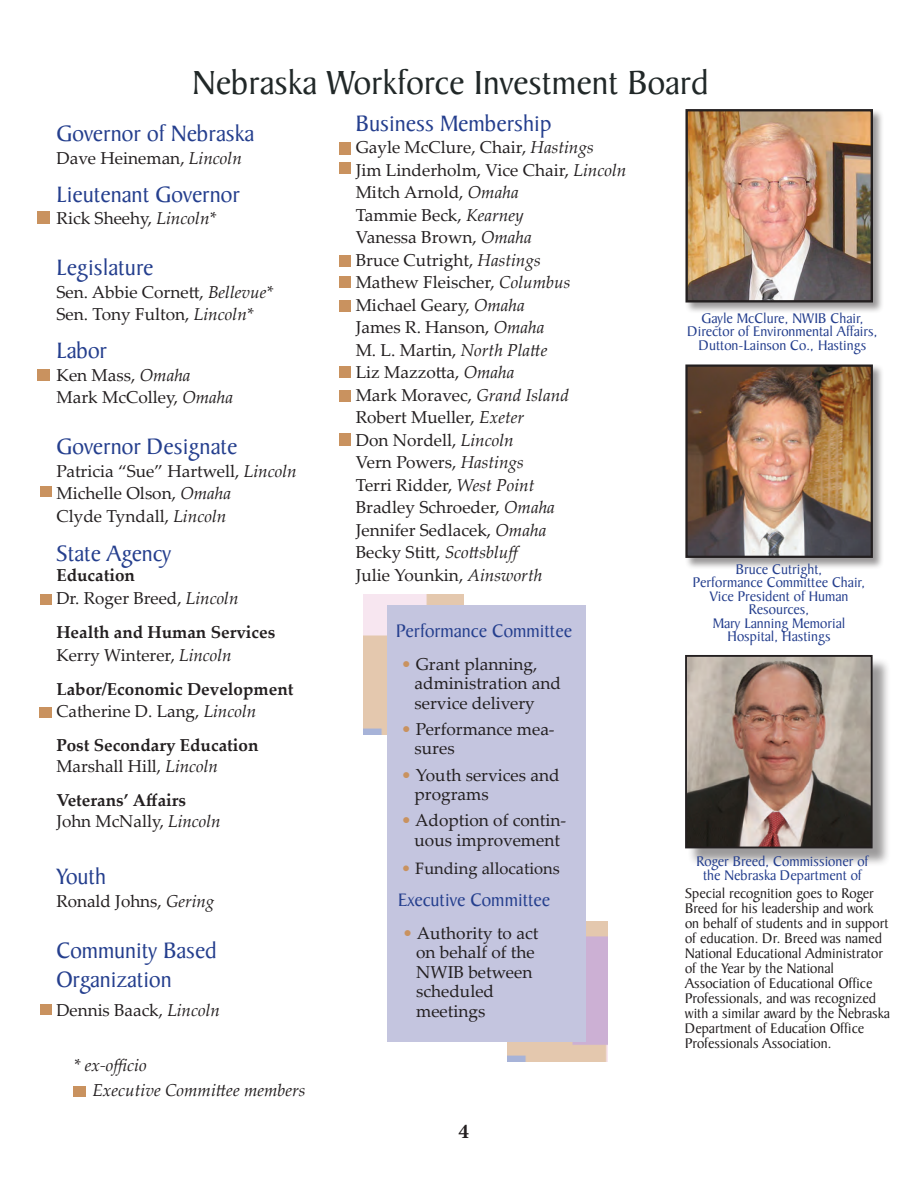
<style>
.page{position:relative;width:918px;height:1188px;background:#fff}
.page>*{position:absolute;margin:0;border:0;box-sizing:border-box;transform-origin:0 0}
.t1{font:36px "Baker Signet";color:#212828}
.t2{font:24px/28.8px "Baker Signet";color:#253f8e}
.t3{font:700 21px "Minion Pro";color:#231f20}
.t4{font:19.5px "Baker Signet";color:#253f8e}
.t5{font:17.25px/22.5px "Palatino Linotype";color:#231f20}
.t6{font:700 17.25px/22.5px "Palatino Linotype";color:#231f20}
.t7{font:italic 17.25px "Palatino Linotype";color:#231f20}
.t8{font:16.5px "Palatino Linotype";color:#231f20}
.t9{font:15px/15px "Baker Signet";color:#231f20}
.t10{font:15px/13.5px "Baker Signet";color:#253f8e;text-align:center}
.s1{font-style:italic}
.s2{font-weight:700}
.s3{font-weight:400}
.s4{font-weight:400;font-style:italic}
.s5{color:#c9925f}
</style>
<div class="page">
<img style="left:363px;top:594px;width:101px;height:141px">
<img style="left:507px;top:921px;width:101px;height:141px">
<div style="left:388px;top:605px;width:198px;height:436px;background:#c4c5df"></div>
<div style="left:685px;top:108px;width:200px;height:206px;background:#231f20;opacity:.46"></div>
<img style="left:688px;top:112px;width:182px;height:188px">
<div style="left:685px;top:109px;width:188px;height:194px;border:2px solid #231f20"></div>
<div style="left:685px;top:364px;width:199px;height:205px;background:#231f20;opacity:.46"></div>
<img style="left:688px;top:368px;width:182px;height:187px">
<div style="left:685px;top:365px;width:188px;height:193px;border:2px solid #231f20"></div>
<div style="left:687px;top:657px;width:204px;height:210px;background:#231f20;opacity:.45"></div>
<img style="left:688px;top:658px;width:182px;height:187px">
<div style="left:685px;top:655px;width:188px;height:193px;border:2px solid #231f20"></div>
<svg style="left:38px;top:212px;width:11px;height:11px"></svg>
<svg style="left:38px;top:370px;width:11px;height:10px"></svg>
<svg style="left:40px;top:486px;width:12px;height:10px"></svg>
<svg style="left:40px;top:707px;width:11px;height:11px"></svg>
<svg style="left:40px;top:1004px;width:12px;height:11px"></svg>
<svg style="left:74px;top:1086px;width:11px;height:10px"></svg>
<div style="left:340px;top:142px;width:11px;height:12px;background:#c9925f"></div>
<svg style="left:340px;top:162px;width:11px;height:12px"></svg>
<svg style="left:340px;top:255px;width:11px;height:12px"></svg>
<svg style="left:340px;top:276px;width:11px;height:12px"></svg>
<svg style="left:340px;top:300px;width:11px;height:12px"></svg>
<svg style="left:340px;top:366px;width:11px;height:12px"></svg>
<svg style="left:340px;top:390px;width:11px;height:12px"></svg>
<svg style="left:340px;top:434px;width:11px;height:11px"></svg>
<svg style="left:40px;top:594px;width:12px;height:10px"></svg>
<h1 class="t1" style="left:193px;top:63px;width:517px">Nebraska Workforce Investment Board</h1>
<h2 class="t2" style="left:57px;top:120px;width:199px">Governor of Nebraska</h2>
<p class="t5" style="left:57px;top:146px;width:187px">Dave Heineman, <span class="s1">Lincoln</span></p>
<h2 class="t2" style="left:57px;top:180px;width:185px">Lieutenant Governor</h2>
<p class="t5" style="left:57px;top:206px;width:161px">Rick Sheehy, <span class="s1">Lincoln*</span></p>
<h2 class="t2" style="left:57px;top:254px;width:98px">Legislature</h2>
<p class="t5" style="left:57px;top:280px;width:218px">Sen. Abbie Cornett, <span class="s1">Bellevue*<br></span>Sen. Tony Fulton, <span class="s1">Lincoln*</span></p>
<h2 class="t2" style="left:57px;top:337px;width:52px">Labor</h2>
<p class="t5" style="left:57px;top:363px;width:178px">Ken Mass, <span class="s1">Omaha<br></span>Mark McColley, <span class="s1">Omaha</span></p>
<h2 class="t2" style="left:57px;top:433px;width:182px">Governor Designate</h2>
<p class="t5" style="left:57px;top:459px;width:242px">Patricia “Sue” Hartwell, <span class="s1">Lincoln<br></span>Michelle Olson, <span class="s1">Omaha<br></span>Clyde Tyndall, <span class="s1">Lincoln</span></p>
<h2 class="t2" style="left:56px;top:539px;width:116px">State Agency</h2>
<p class="t5" style="left:56px;top:564px;width:184px"><span class="s2">Education<br></span>Dr. Roger Breed, <span class="s1">Lincoln</span></p>
<p class="t6" style="left:56px;top:620px;width:220px">Health and Human Services<br><span class="s3">Kerry Winterer,</span> <span class="s4">Lincoln</span></p>
<p class="t6" style="left:56px;top:677px;width:239px">Labor/Economic Development<br><span class="s3">Catherine D. Lang,</span> <span class="s4">Lincoln</span></p>
<p class="t6" style="left:56px;top:735px;width:204px;line-height:20.7px">Post Secondary Education<br><span class="s3">Marshall Hill,</span> <span class="s4">Lincoln</span></p>
<p class="t6" style="left:56px;top:790px;width:166px;line-height:20.7px">Veterans’ Affairs<br><span class="s3">John McNally,</span> <span class="s4">Lincoln</span></p>
<h2 class="t2" style="left:56px;top:863px;width:51px">Youth</h2>
<p class="t5" style="left:56px;top:889px;width:160px">Ronald Johns, <span class="s1">Gering</span></p>
<h2 class="t2" style="left:56px;top:937px;width:162px">Community Based<br>Organization</h2>
<p class="t5" style="left:56px;top:998px;width:165px">Dennis Baack, <span class="s1">Lincoln</span></p>
<p class="t7" style="left:74px;top:1053px;width:74px">* ex-officio</p>
<p class="t7" style="left:92px;top:1078px;width:215px">Executive Committee members</p>
<h2 class="t2" style="left:356px;top:110px;width:197px">Business Membership</h2>
<p class="t5" style="left:356px;top:136px;width:272px">Gayle McClure, Chair, <span class="s1">Hastings<br></span>Jim Linderholm, Vice Chair, <span class="s1">Lincoln<br></span>Mitch Arnold, <span class="s1">Omaha<br></span>Tammie Beck, <span class="s1">Kearney<br></span>Vanessa Brown, <span class="s1">Omaha<br></span>Bruce Cutright, <span class="s1">Hastings<br></span>Mathew Fleischer, <span class="s1">Columbus<br></span>Michael Geary, <span class="s1">Omaha<br></span>James R. Hanson, <span class="s1">Omaha<br></span>M. L. Martin, <span class="s1">North Platte<br></span>Liz Mazzotta, <span class="s1">Omaha<br></span>Mark Moravec, <span class="s1">Grand Island<br></span>Robert Mueller, <span class="s1">Exeter<br></span>Don Nordell, <span class="s1">Lincoln<br></span>Vern Powers, <span class="s1">Hastings<br></span>Terri Ridder, <span class="s1">West Point<br></span>Bradley Schroeder, <span class="s1">Omaha<br></span>Jennifer Sedlacek, <span class="s1">Omaha<br></span>Becky Stitt, <span class="s1">Scottsbluff<br></span>Julie Younkin, <span class="s1">Ainsworth</span></p>
<p class="t4" style="left:396px;top:620px;width:177px">Performance Committee</p>
<p class="t5" style="left:415px;top:653px;width:148px;line-height:19.5px;text-indent:-14px"><span class="s5">•</span> Grant planning, administration and service delivery</p>
<p class="t5" style="left:415px;top:719px;width:142px;line-height:19.5px;text-indent:-14px"><span class="s5">•</span> Performance mea&shy;sures</p>
<p class="t5" style="left:415px;top:764px;width:147px;line-height:19.5px;text-indent:-14px"><span class="s5">•</span> Youth services and programs</p>
<p class="t5" style="left:401px;top:810px;width:167px;line-height:19.5px;text-align:center"><span class="s5">•</span> Adoption of contin&shy;uous improvement</p>
<p class="t8" style="left:401px;top:857px;width:160px"><span class="s5">•</span> Funding allocations</p>
<p class="t4" style="left:398px;top:889px;width:154px">Executive Committee</p>
<p class="t5" style="left:416px;top:922px;width:124px;line-height:19.5px;text-indent:-13px"><span class="s5">•</span> Authority to act on behalf of the<br>NWIB between scheduled meetings</p>
<p class="t3" style="left:459px;top:1116px;width:12px">4</p>
<p class="t10" style="left:687px;top:312px;width:192px">Gayle McClure, NWIB Chair,<br>Director of Environmental Affairs,<br>Dutton-Lainson Co., Hastings</p>
<p class="t10" style="left:693px;top:563px;width:174px">Bruce Cutright,<br>Performance Committee Chair,<br>Vice President of Human<br>Resources,<br>Mary Lanning Memorial<br>Hospital, Hastings</p>
<p class="t10" style="left:696px;top:855px;width:174px">Roger Breed, Commissioner of the Nebraska Department of</p>
<p class="t9" style="left:685px;top:886px;width:206px">Special recognition goes to Roger Breed for his leadership and work on behalf of students and in support of education. Dr. Breed was named National Educational Administrator of the Year by the National Association of Educational Office Professionals, and was recognized with a similar award by the Nebraska Department of Education Office Professionals Association.</p>
</div>
